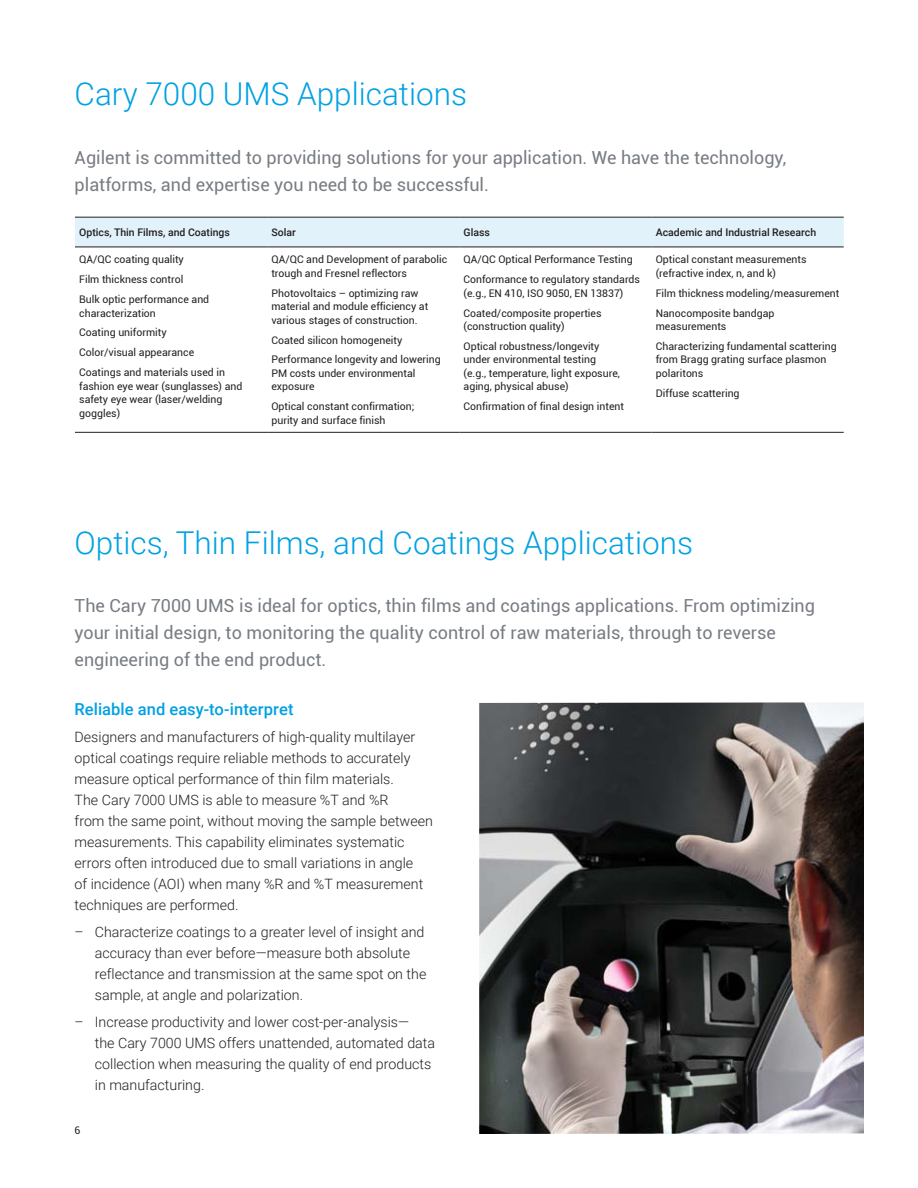
<style>
.page{position:relative;width:918px;height:1188px;background:#fff}
.page>*{position:absolute;margin:0;border:0;box-sizing:border-box;transform-origin:0 0}
.BROCHURE_int_head_bl{font:300 31.5px "Roboto";color:#00a1e3}
.BROCHURE_paragraph_g{font:18px/27px "Roboto";color:#787d83}
.BROCHURE_subhead_blu{font:500 16.5px "Roboto";letter-spacing:.005em;color:#00a1e3}
.BROCHURE_text_black{font:300 14.25px/21px "Roboto";color:#231f20}
.DATA_table_text{font:10.5px/13.5px "Roboto";color:#231f20}
.DATA_table_text_head{font:500 10.5px "Roboto";color:#231f20}
</style>
<div class="page">
<img style="left:479px;top:702px;width:385px;height:432px">
<div style="left:75px;top:218px;width:769px;height:29px;background:#e1f2fb"></div>
<hr style="left:75px;top:217px;width:192px;height:1px;background:#231f20">
<hr style="left:267px;top:217px;width:192px;height:1px;background:#231f20">
<hr style="left:459px;top:217px;width:193px;height:1px;background:#231f20">
<hr style="left:652px;top:217px;width:192px;height:1px;background:#231f20">
<hr style="left:75px;top:247px;width:192px;height:1px;background:#231f20">
<hr style="left:267px;top:247px;width:192px;height:1px;background:#231f20">
<hr style="left:459px;top:247px;width:193px;height:1px;background:#231f20">
<hr style="left:652px;top:247px;width:192px;height:1px;background:#231f20">
<hr style="left:75px;top:432px;width:192px;height:1px;background:#231f20">
<hr style="left:267px;top:432px;width:192px;height:1px;background:#231f20">
<hr style="left:459px;top:432px;width:193px;height:1px;background:#231f20">
<hr style="left:652px;top:432px;width:192px;height:1px;background:#231f20">
<p class="BROCHURE_int_head_bl" style="left:75px;top:72px;width:394px">Cary 7000 UMS Applications</p>
<p class="BROCHURE_paragraph_g" style="left:75px;top:143px;width:713px">Agilent is committed to providing solutions for your application. We have the technology, platforms, and expertise you need to be successful.</p>
<p class="DATA_table_text_head" style="left:79px;top:225px;width:152px">Optics, Thin Films, and Coatings</p>
<p class="DATA_table_text_head" style="left:271px;top:225px;width:26px">Solar</p>
<p class="DATA_table_text_head" style="left:464px;top:225px;width:28px">Glass</p>
<p class="DATA_table_text_head" style="left:656px;top:225px;width:162px">Academic and Industrial Research</p>
<p class="DATA_table_text" style="left:79px;top:252px;width:106px">QA/QC coating quality</p>
<p class="DATA_table_text" style="left:79px;top:272px;width:106px">Film thickness control</p>
<p class="DATA_table_text" style="left:79px;top:292px;width:132px">Bulk optic performance and characterization</p>
<p class="DATA_table_text" style="left:79px;top:326px;width:89px">Coating uniformity</p>
<p class="DATA_table_text" style="left:79px;top:345px;width:117px">Color/visual appearance</p>
<p class="DATA_table_text" style="left:79px;top:365px;width:165px">Coatings and materials used in fashion eye wear (sunglasses) and safety eye wear (laser/welding goggles)</p>
<p class="DATA_table_text" style="left:271px;top:252px;width:177px">QA/QC and Development of parabolic trough and Fresnel reflectors</p>
<p class="DATA_table_text" style="left:271px;top:286px;width:158px">Photovoltaics – optimizing raw material and module efficiency at various stages of construction.</p>
<p class="DATA_table_text" style="left:271px;top:333px;width:132px">Coated silicon homogeneity</p>
<p class="DATA_table_text" style="left:271px;top:353px;width:171px">Performance longevity and lowering<br>PM costs under environmental exposure</p>
<p class="DATA_table_text" style="left:271px;top:399px;width:145px">Optical constant confirmation; purity and surface finish</p>
<p class="DATA_table_text" style="left:464px;top:252px;width:171px">QA/QC Optical Performance Testing</p>
<p class="DATA_table_text" style="left:464px;top:272px;width:178px">Conformance to regulatory standards (e.g., EN 410, ISO 9050, EN 13837)</p>
<p class="DATA_table_text" style="left:464px;top:306px;width:140px">Coated/composite properties (construction quality)</p>
<p class="DATA_table_text" style="left:464px;top:339px;width:158px">Optical robustness/longevity under environmental testing (e.g., temperature, light exposure, aging, physical abuse)</p>
<p class="DATA_table_text" style="left:464px;top:399px;width:162px">Confirmation of final design intent</p>
<p class="DATA_table_text" style="left:656px;top:252px;width:152px">Optical constant measurements (refractive index, n, and k)</p>
<p class="DATA_table_text" style="left:656px;top:286px;width:185px">Film thickness modeling/measurement</p>
<p class="DATA_table_text" style="left:656px;top:306px;width:120px">Nanocomposite bandgap measurements</p>
<p class="DATA_table_text" style="left:656px;top:339px;width:183px">Characterizing fundamental scattering from Bragg grating surface plasmon polaritons</p>
<p class="DATA_table_text" style="left:656px;top:386px;width:85px">Diffuse scattering</p>
<p class="BROCHURE_int_head_bl" style="left:75px;top:520px;width:620px">Optics, Thin Films, and Coatings Applications</p>
<p class="BROCHURE_paragraph_g" style="left:75px;top:592px;width:742px">The Cary 7000 UMS is ideal for optics, thin films and coatings applications. From optimizing your initial design, to monitoring the quality control of raw materials, through to reverse engineering of the end product.</p>
<p class="BROCHURE_subhead_blu" style="left:75px;top:697px;width:220px">Reliable and easy-to-interpret</p>
<p class="BROCHURE_text_black" style="left:75px;top:726px;width:360px">Designers and manufacturers of high-quality multilayer optical coatings require reliable methods to accurately measure optical performance of thin film materials.<br>The Cary 7000 UMS is able to measure %T and %R<br>from the same point, without moving the sample between measurements. This capability eliminates systematic errors often introduced due to small variations in angle<br>of incidence (AOI) when many %R and %T measurement techniques are performed.</p>
<p class="BROCHURE_text_black" style="left:95px;top:921px;width:333px;text-indent:-20px">– Characterize coatings to a greater level of insight and accuracy than ever before—measure both absolute reflectance and transmission at the same spot on the sample, at angle and polarization.</p>
<p class="BROCHURE_text_black" style="left:95px;top:1011px;width:342px;text-indent:-20px">– Increase productivity and lower cost-per-analysis—<br>the Cary 7000 UMS offers unattended, automated data collection when measuring the quality of end products in manufacturing.</p>
<p class="DATA_table_text" style="left:75px;top:1123px;width:7px">6</p>
</div>
